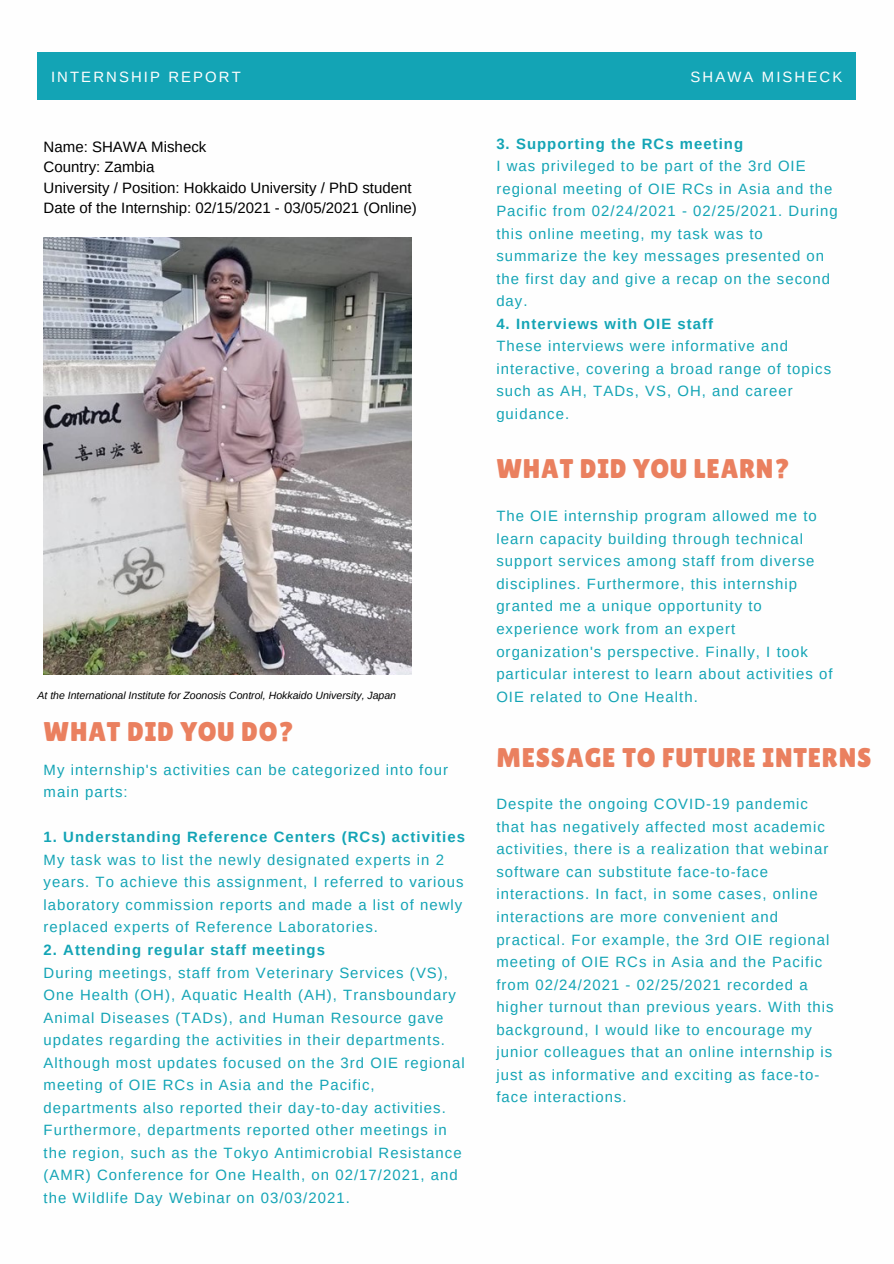
<style>
.page{position:relative;width:894px;height:1264px;background:#fff}
.page>*{position:absolute;margin:0;border:0;box-sizing:border-box;transform-origin:0 0}
.t1{font:27px "Lilita One";letter-spacing:.03em;color:#ea805f}
.t2{font:15px "Arimo";color:#000}
.t3{font:14.85px/22.5px "Arimo";letter-spacing:.07em;color:#13a4b5}
.t4{font:700 14.85px "Arimo";letter-spacing:.07em;color:#13a4b5}
.t5{font:14.85px "Arimo";letter-spacing:.14em;color:#fefefe}
.t6{font:italic 10.5px "Arimo";color:#000}
</style>
<div class="page">
<div style="left:37px;top:52px;width:819px;height:48px;background:#13a4b5"></div>
<img style="left:44px;top:237px;width:367px;height:437px">
<p class="t5" style="left:51px;top:69px;width:191px">INTERNSHIP REPORT</p>
<p class="t5" style="left:690px;top:69px;width:153px">SHAWA MISHECK</p>
<p class="t2" style="left:44px;top:138px;width:164px">Name: SHAWA Misheck</p>
<p class="t2" style="left:44px;top:159px;width:112px">Country: Zambia</p>
<p class="t2" style="left:44px;top:179px;width:369px">University / Position: Hokkaido University / PhD student</p>
<p class="t2" style="left:44px;top:199px;width:374px">Date of the Internship: 02/15/2021 - 03/05/2021 (Online)</p>
<p class="t6" style="left:37px;top:689px;width:360px">At the International Institute for Zoonosis Control, Hokkaido University, Japan</p>
<p class="t1" style="left:44px;top:715px;width:252px">WHAT DID YOU DO?</p>
<p class="t3" style="left:44px;top:758px;width:406px">My internship's activities can be categorized into four main parts:</p>
<p class="t4" style="left:44px;top:828px;width:423px">1. Understanding Reference Centers (RCs) activities</p>
<p class="t3" style="left:44px;top:848px;width:421px">My task was to list the newly designated experts in 2 years. To achieve this assignment, I referred to various laboratory commission reports and made a list of newly replaced experts of Reference Laboratories.</p>
<p class="t4" style="left:44px;top:941px;width:283px">2. Attending regular staff meetings</p>
<p class="t3" style="left:44px;top:961px;width:422px">During meetings, staff from Veterinary Services (VS), One Health (OH), Aquatic Health (AH), Transboundary Animal Diseases (TADs), and Human Resource gave updates regarding the activities in their departments.<br>Although most updates focused on the 3rd OIE regional meeting of OIE RCs in Asia and the Pacific, departments also reported their day-to-day activities.<br>Furthermore, departments reported other meetings in the region, such as the Tokyo Antimicrobial Resistance (AMR) Conference for One Health, on 02/17/2021, and the Wildlife Day Webinar on 03/03/2021.</p>
<p class="t4" style="left:496px;top:135px;width:248px">3. Supporting the RCs meeting</p>
<p class="t3" style="left:496px;top:155px;width:343px">I was privileged to be part of the 3rd OIE regional meeting of OIE RCs in Asia and the Pacific from 02/24/2021 - 02/25/2021. During this online meeting, my task was to summarize the key messages presented on the first day and give a recap on the second day.</p>
<p class="t4" style="left:496px;top:315px;width:218px">4. Interviews with OIE staff</p>
<p class="t3" style="left:496px;top:335px;width:336px">These interviews were informative and interactive, covering a broad range of topics such as AH, TADs, VS, OH, and career guidance.</p>
<p class="t1" style="left:496px;top:453px;width:295px">WHAT DID YOU LEARN?</p>
<p class="t3" style="left:496px;top:505px;width:338px">The OIE internship program allowed me to learn capacity building through technical support services among staff from diverse disciplines. Furthermore, this internship granted me a unique opportunity to experience work from an expert organization's perspective. Finally, I took particular interest to learn about activities of OIE related to One Health.</p>
<p class="t1" style="left:496px;top:741px;width:376px">MESSAGE TO FUTURE INTERNS</p>
<p class="t3" style="left:496px;top:793px;width:339px">Despite the ongoing COVID-19 pandemic that has negatively affected most academic activities, there is a realization that webinar software can substitute face-to-face interactions. In fact, in some cases, online interactions are more convenient and practical. For example, the 3rd OIE regional meeting of OIE RCs in Asia and the Pacific from 02/24/2021 - 02/25/2021 recorded a higher turnout than previous years. With this background, I would like to encourage my junior colleagues that an online internship is just as informative and exciting as face-to&shy;face interactions.</p>
</div>
